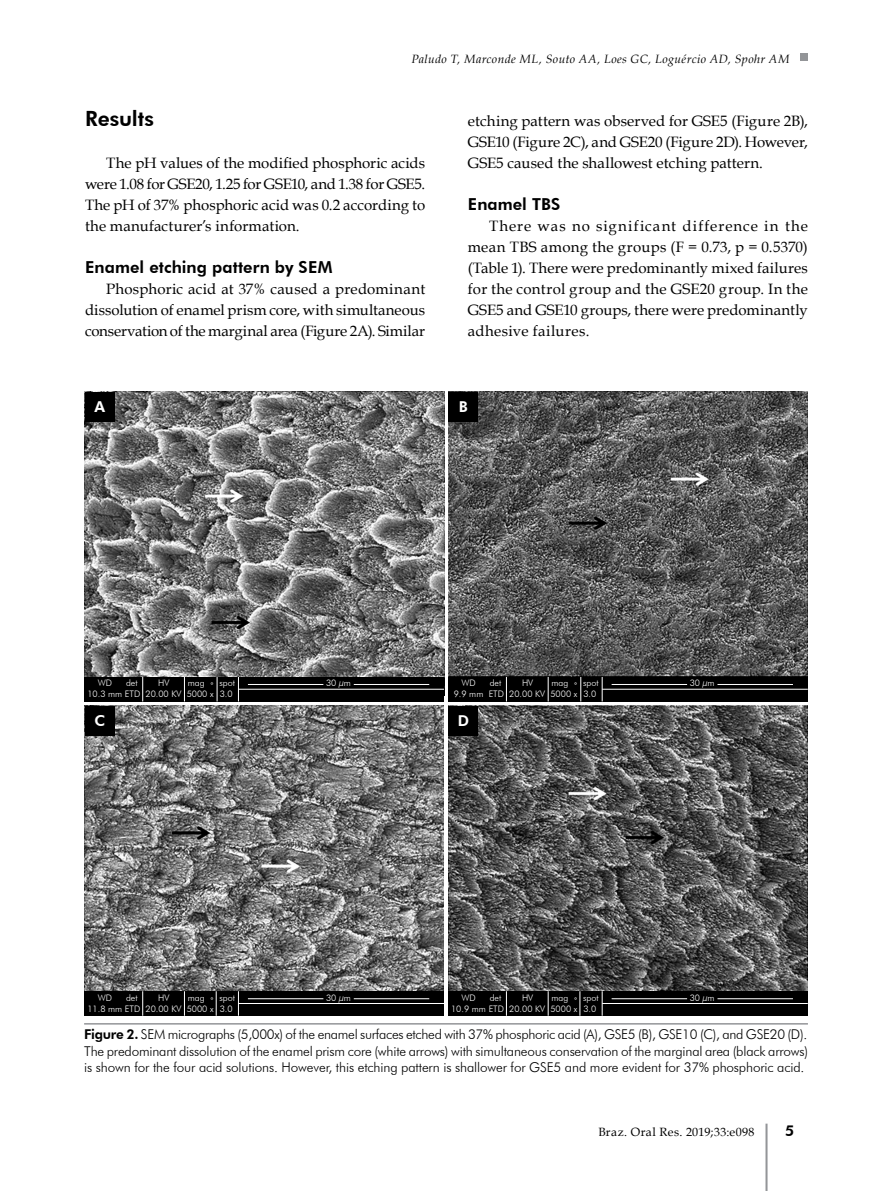
<style>
.page{position:relative;width:893px;height:1191px;background:#fff}
.page>*{position:absolute;margin:0;border:0;box-sizing:border-box;transform-origin:0 0}
.t1{font:800 21px "Futura BT";color:#000}
.t2{font:800 16.5px "Futura BT";letter-spacing:.005em;color:#000}
.t3{font:15px/21px "Book Antiqua";color:#000;text-align:justify}
.t4{font:800 15px "Futura BT";color:#fff}
.t5{font:800 15px "Futura BT";color:#000}
.t6{font:300 13.5px/16.2px "Futura BT";letter-spacing:-.01em;color:#000;text-align:justify}
.t7{font:italic 12px "Book Antiqua";letter-spacing:.035em;color:#000}
.t8{font:12px "Book Antiqua";letter-spacing:.03em;color:#000}
.t9{font:300 9px/10.8px "Futura BT";color:#fff;text-align:right}
.s1{font-weight:800}
</style>
<div class="page">
<div style="left:800px;top:53px;width:8px;height:8px;background:#939598"></div>
<hr style="left:84px;top:1023px;width:724px;height:1px;background:#939598">
<img style="left:85px;top:392px;width:359px;height:285px">
<img style="left:85px;top:706px;width:359px;height:285px">
<img style="left:449px;top:392px;width:359px;height:285px">
<img style="left:449px;top:706px;width:359px;height:285px">
<div style="left:85px;top:392px;width:30px;height:29px;background:#000"></div>
<div style="left:449px;top:392px;width:29px;height:29px;background:#000"></div>
<div style="left:85px;top:706px;width:30px;height:29px;background:#000"></div>
<div style="left:449px;top:706px;width:29px;height:29px;background:#000"></div>
<div style="left:85px;top:991px;width:359px;height:24px;background:#000"></div>
<svg style="left:142px;top:991px;width:1px;height:24px"></svg>
<svg style="left:184px;top:991px;width:1px;height:24px"></svg>
<svg style="left:238px;top:991px;width:1px;height:24px"></svg>
<hr style="left:238px;top:1003px;width:206px;height:1px;background:#fff">
<hr style="left:248px;top:998px;width:75px;height:1px;background:#fff">
<hr style="left:354px;top:998px;width:75px;height:1px;background:#fff">
<svg style="left:216px;top:991px;width:1px;height:24px"></svg>
<div style="left:449px;top:991px;width:359px;height:24px;background:#000"></div>
<svg style="left:506px;top:991px;width:1px;height:24px"></svg>
<svg style="left:548px;top:991px;width:1px;height:24px"></svg>
<svg style="left:602px;top:991px;width:1px;height:24px"></svg>
<hr style="left:602px;top:1003px;width:206px;height:1px;background:#fff">
<hr style="left:612px;top:998px;width:75px;height:1px;background:#fff">
<hr style="left:717px;top:998px;width:76px;height:1px;background:#fff">
<svg style="left:580px;top:991px;width:1px;height:24px"></svg>
<div style="left:85px;top:677px;width:359px;height:24px;background:#000"></div>
<svg style="left:142px;top:677px;width:1px;height:24px"></svg>
<svg style="left:184px;top:677px;width:1px;height:24px"></svg>
<svg style="left:238px;top:677px;width:1px;height:24px"></svg>
<hr style="left:238px;top:689px;width:206px;height:1px;background:#fff">
<hr style="left:248px;top:684px;width:75px;height:1px;background:#fff">
<hr style="left:354px;top:684px;width:75px;height:1px;background:#fff">
<svg style="left:217px;top:677px;width:1px;height:24px"></svg>
<div style="left:449px;top:677px;width:359px;height:24px;background:#000"></div>
<svg style="left:506px;top:677px;width:1px;height:24px"></svg>
<svg style="left:548px;top:677px;width:1px;height:24px"></svg>
<svg style="left:602px;top:677px;width:1px;height:24px"></svg>
<hr style="left:602px;top:689px;width:206px;height:1px;background:#fff">
<hr style="left:612px;top:684px;width:75px;height:1px;background:#fff">
<hr style="left:717px;top:684px;width:76px;height:1px;background:#fff">
<svg style="left:580px;top:677px;width:1px;height:24px"></svg>
<hr style="left:765px;top:1123px;width:2px;height:68px;background:#939598">
<p class="t7" style="left:411px;top:51px;width:379px">Paludo T, Marconde ML, Souto AA, Loes GC, Loguércio AD, Spohr AM</p>
<h1 class="t1" style="left:85px;top:106px;width:71px">Results</h1>
<p class="t3" style="left:85px;top:152px;width:342px;text-indent:21px">The pH values of the modified phosphoric acids were 1.08 for GSE20, 1.25 for GSE10, and 1.38 for GSE5.<br>The pH of 37% phosphoric acid was 0.2 according to the manufacturer’s information.</p>
<p class="t2" style="left:85px;top:257px;width:249px">Enamel etching pattern by SEM</p>
<p class="t3" style="left:85px;top:278px;width:342px;text-indent:21px">Phosphoric acid at 37% caused a predominant dissolution of enamel prism core, with simultaneous conservation of the marginal area (Figure 2A). Similar</p>
<p class="t3" style="left:468px;top:110px;width:342px">etching pattern was observed for GSE5 (Figure 2B), GSE10 (Figure 2C), and GSE20 (Figure 2D). However, GSE5 caused the shallowest etching pattern.</p>
<p class="t2" style="left:468px;top:194px;width:94px">Enamel TBS</p>
<p class="t3" style="left:468px;top:215px;width:342px;text-indent:21px">There was no significant difference in the mean TBS among the groups (F = 0.73, p = 0.5370) (Table 1). There were predominantly mixed failures for the control group and the GSE20 group. In the GSE5 and GSE10 groups, there were predominantly adhesive failures.</p>
<p class="t4" style="left:94px;top:398px;width:12px">A</p>
<p class="t4" style="left:459px;top:398px;width:10px">B</p>
<p class="t9" style="left:87px;top:678px;width:149px">mag ˚ spot<br>10.3 mm ETD 20.00 KV 5000 x 3.0</p>
<p class="t9" style="left:326px;top:678px;width:26px">30 µm</p>
<p class="t9" style="left:461px;top:678px;width:16px">WD</p>
<p class="t9" style="left:490px;top:678px;width:13px">det</p>
<p class="t9" style="left:522px;top:678px;width:13px">HV</p>
<p class="t9" style="left:98px;top:678px;width:16px">WD</p>
<p class="t9" style="left:126px;top:678px;width:13px">det</p>
<p class="t9" style="left:158px;top:678px;width:13px">HV</p>
<p class="t9" style="left:454px;top:678px;width:146px">mag ˚ spot<br>9.9 mm ETD 20.00 KV 5000 x 3.0</p>
<p class="t9" style="left:690px;top:678px;width:26px">30 µm</p>
<p class="t4" style="left:94px;top:712px;width:12px">C</p>
<p class="t4" style="left:458px;top:712px;width:13px">D</p>
<p class="t9" style="left:87px;top:992px;width:149px">mag ˚ spot<br>11.8 mm ETD 20.00 KV 5000 x 3.0</p>
<p class="t9" style="left:326px;top:992px;width:26px">30 µm</p>
<p class="t9" style="left:461px;top:992px;width:16px">WD</p>
<p class="t9" style="left:490px;top:992px;width:13px">det</p>
<p class="t9" style="left:522px;top:992px;width:13px">HV</p>
<p class="t9" style="left:98px;top:992px;width:16px">WD</p>
<p class="t9" style="left:126px;top:992px;width:13px">det</p>
<p class="t9" style="left:158px;top:992px;width:13px">HV</p>
<p class="t9" style="left:451px;top:992px;width:149px">mag ˚ spot<br>10.9 mm ETD 20.00 KV 5000 x 3.0</p>
<p class="t9" style="left:690px;top:992px;width:26px">30 µm</p>
<p class="t6" style="left:84px;top:1026px;width:725px"><span class="s1">Figure 2.</span> SEM micrographs (5,000x) of the enamel surfaces etched with 37% phosphoric acid (A), GSE5 (B), GSE10 (C), and GSE20 (D).<br>The predominant dissolution of the enamel prism core (white arrows) with simultaneous conservation of the marginal area (black arrows) is shown for the four acid solutions. However, this etching pattern is shallower for GSE5 and more evident for 37% phosphoric acid.</p>
<p class="t8" style="left:598px;top:1123px;width:158px">Braz. Oral Res. 2019;33:e098</p>
<p class="t5" style="left:785px;top:1121px;width:11px">5</p>
</div>
